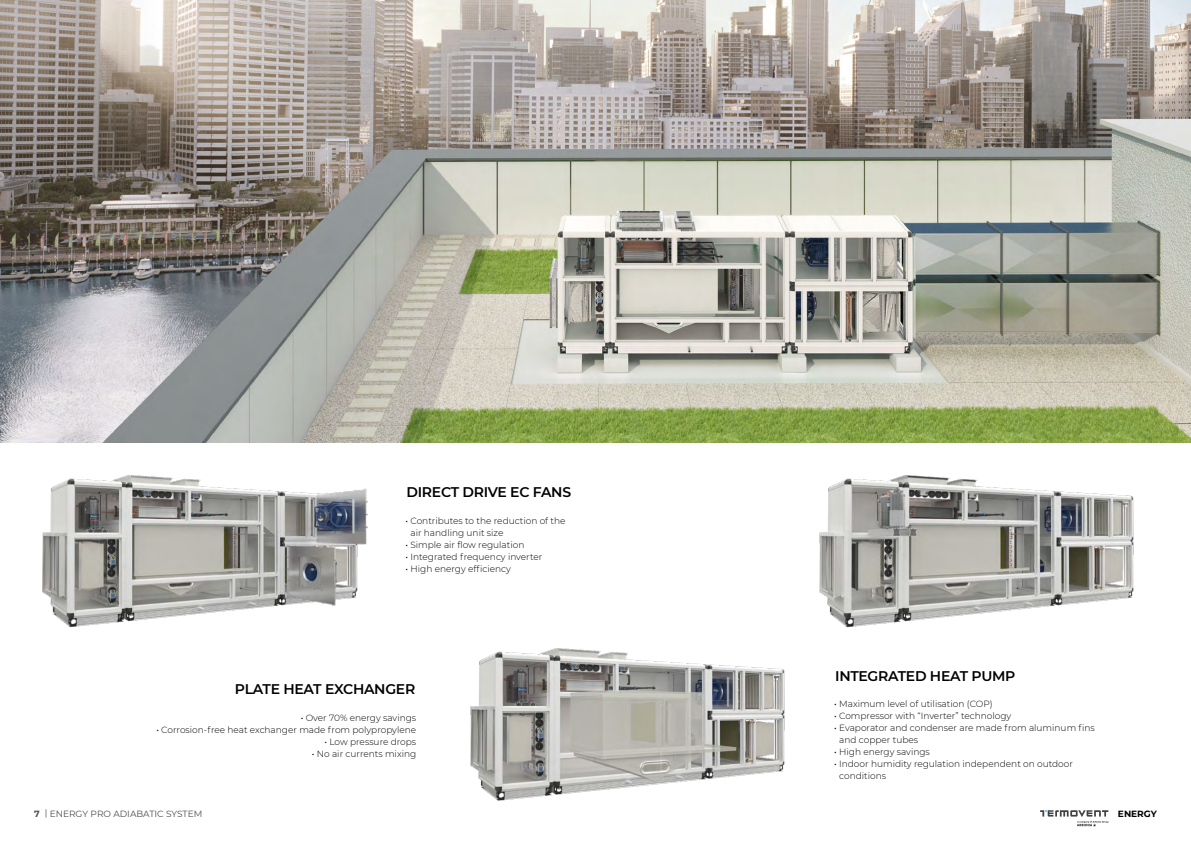
<style>
.page{position:relative;width:1191px;height:842px;background:#fff}
.page>*{position:absolute;margin:0;border:0;box-sizing:border-box;transform-origin:0 0}
.t1{font:600 14px "Montserrat";letter-spacing:-.02em;color:#000}
.t2{font:300 9px/12px "Montserrat";color:#000}
.t3{font:9px "Montserrat";color:#4d4d4f}
.t4{font:700 9px "Montserrat";color:#000}
.s1{font-weight:400}
.s2{font-weight:700}
</style>
<div class="page">
<img style="left:0;top:442px;width:401px;height:186px">
<img style="left:470px;top:648px;width:315px;height:153px">
<img style="left:755px;top:442px;width:422px;height:254px">
<img style="left:0;top:0;width:1191px;height:442px">
<svg style="left:1040px;top:810px;width:68px;height:16px"></svg>
<h1 class="t1" style="left:406px;top:482px;width:166px">DIRECT DRIVE EC FANS</h1>
<p class="t2" style="left:410px;top:514px;width:157px;text-indent:-5px"><span class="s1">•</span> Contributes to the reduction of the air handling unit size</p>
<p class="t2" style="left:405px;top:538px;width:120px"><span class="s1">•</span> Simple air flow regulation</p>
<p class="t2" style="left:405px;top:550px;width:138px"><span class="s1">•</span> Integrated frequency inverter</p>
<p class="t2" style="left:405px;top:562px;width:107px"><span class="s1">•</span> High energy efficiency</p>
<h1 class="t1" style="left:235px;top:679px;width:182px">PLATE HEAT EXCHANGER</h1>
<p class="t2" style="left:301px;top:711px;width:117px"><span class="s1">•</span> Over 70% energy savings</p>
<p class="t2" style="left:156px;top:723px;width:261px"><span class="s1">•</span> Corrosion-free heat exchanger made from polypropylene</p>
<p class="t2" style="left:324px;top:735px;width:93px"><span class="s1">•</span> Low pressure drops</p>
<p class="t2" style="left:312px;top:747px;width:106px"><span class="s1">•</span> No air currents mixing</p>
<h1 class="t1" style="left:835px;top:666px;width:182px">INTEGRATED HEAT PUMP</h1>
<p class="t2" style="left:834px;top:698px;width:160px"><span class="s1">•</span> Maximum level of utilisation (COP)</p>
<p class="t2" style="left:834px;top:710px;width:179px"><span class="s1">•</span> Compressor with “Inverter” technology</p>
<p class="t2" style="left:839px;top:722px;width:257px;text-indent:-5px"><span class="s1">•</span> Evaporator and condenser are made from aluminum fins and copper tubes</p>
<p class="t2" style="left:834px;top:746px;width:97px"><span class="s1">•</span> High energy savings</p>
<p class="t2" style="left:839px;top:758px;width:235px;text-indent:-5px"><span class="s1">•</span> Indoor humidity regulation independent on outdoor conditions</p>
<p class="t3" style="left:34px;top:807px;width:170px"><span class="s2">7</span> | ENERGY PRO ADIABATIC SYSTEM</p>
<p class="t4" style="left:1118px;top:807px;width:40px">ENERGY</p>
</div>
